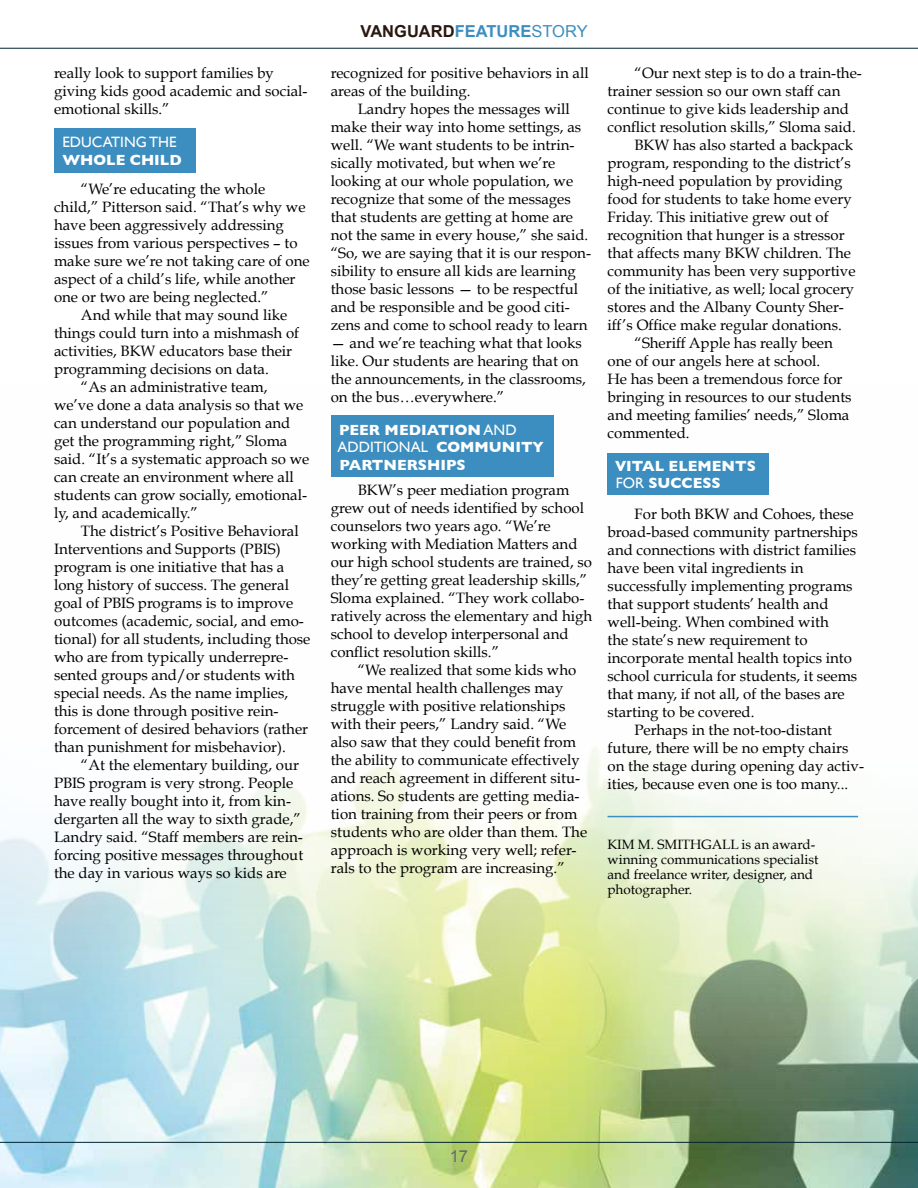
<style>
.page{position:relative;width:918px;height:1188px;background:#fff}
.page>*{position:absolute;margin:0;border:0;box-sizing:border-box;transform-origin:0 0}
.t1{font:700 16.5px "Arial";color:#2a1710}
.t2{font:16.5px "Arial";color:#5f6c71}
.t3{font:15px/18px "Book Antiqua";color:#000}
.t4{font:700 15px/16.5px "Gill Sans";color:#fff}
.t5{font:15px "Gill Sans";color:#fff}
.t6{font:13.5px/15px "Book Antiqua";color:#000}
.s1{color:#3c8ec0}
.s2{font-weight:400;color:#3c8ec0}
.s3{font-weight:400}
</style>
<div class="page">
<img style="left:0;top:453px;width:918px;height:735px">
<hr style="left:0;top:48px;width:918px;height:1px;background:#00232f">
<hr style="left:0;top:1142px;width:918px;height:1px;background:#00232f">
<div style="left:54px;top:128px;width:141px;height:44px;background:#3c8ec0"></div>
<div style="left:331px;top:415px;width:223px;height:62px;background:#3c8ec0"></div>
<div style="left:608px;top:453px;width:162px;height:42px;background:#3c8ec0"></div>
<hr style="left:608px;top:816px;width:250px;height:1px;background:#3c8ec0">
<p class="t3" style="left:54px;top:64px;width:255px">really look to support families by giving kids good academic and social&shy;emotional skills.”</p>
<p class="t5" style="left:62px;top:134px;width:116px">EDUCATING THE</p>
<p class="t4" style="left:62px;top:152px;width:121px">WHOLE CHILD</p>
<p class="t3" style="left:54px;top:180px;width:257px;text-indent:27px">“We’re educating the whole child,” Pitterson said. “That’s why we have been aggressively addressing issues from various perspectives – to make sure we’re not taking care of one aspect of a child’s life, while another one or two are being neglected.”</p>
<p class="t3" style="left:81px;top:306px;width:208px">And while that may sound like</p>
<p class="t3" style="left:54px;top:324px;width:247px">things could turn into a mishmash of</p>
<p class="t3" style="left:54px;top:342px;width:240px">activities, BKW educators base their</p>
<p class="t3" style="left:54px;top:360px;width:216px">programming decisions on data.</p>
<p class="t3" style="left:81px;top:378px;width:188px">“As an administrative team,</p>
<p class="t3" style="left:54px;top:396px;width:251px">we’ve done a data analysis so that we</p>
<p class="t3" style="left:54px;top:414px;width:238px">can understand our population and</p>
<p class="t3" style="left:54px;top:432px;width:235px">get the programming right,” Sloma</p>
<p class="t3" style="left:54px;top:450px;width:257px">said. “It’s a systematic approach so we</p>
<p class="t3" style="left:54px;top:468px;width:241px">can create an environment where all</p>
<p class="t3" style="left:54px;top:486px;width:255px">students can grow socially, emotional-</p>
<p class="t3" style="left:54px;top:504px;width:146px">ly, and academically.”</p>
<p class="t3" style="left:81px;top:522px;width:219px">The district’s Positive Behavioral</p>
<p class="t3" style="left:54px;top:540px;width:228px">Interventions and Supports (PBIS)</p>
<p class="t3" style="left:54px;top:558px;width:232px">program is one initiative that has a</p>
<p class="t3" style="left:54px;top:576px;width:237px">long history of success. The general</p>
<p class="t3" style="left:54px;top:594px;width:241px">goal of PBIS programs is to improve</p>
<p class="t3" style="left:54px;top:612px;width:251px">outcomes (academic, social, and emo-</p>
<p class="t3" style="left:54px;top:630px;width:258px">tional) for all students, including those</p>
<p class="t3" style="left:54px;top:648px;width:236px">who are from typically underrepre-</p>
<p class="t3" style="left:54px;top:666px;width:242px">sented groups and/or students with</p>
<p class="t3" style="left:54px;top:684px;width:236px">special needs. As the name implies,</p>
<p class="t3" style="left:54px;top:702px;width:226px">this is done through positive rein-</p>
<p class="t3" style="left:54px;top:720px;width:256px">forcement of desired behaviors (rather</p>
<p class="t3" style="left:54px;top:738px;width:233px">than punishment for misbehavior).</p>
<p class="t3" style="left:81px;top:756px;width:219px">“At the elementary building, our</p>
<p class="t3" style="left:54px;top:774px;width:241px">PBIS program is very strong. People</p>
<p class="t3" style="left:54px;top:792px;width:238px">have really bought into it, from kin-</p>
<p class="t3" style="left:54px;top:810px;width:248px">dergarten all the way to sixth grade,”</p>
<p class="t3" style="left:54px;top:828px;width:250px">Landry said. “Staff members are rein-</p>
<p class="t3" style="left:54px;top:846px;width:251px">forcing positive messages throughout</p>
<p class="t3" style="left:54px;top:864px;width:234px">the day in various ways so kids are</p>
<p class="t1" style="left:361px;top:20px;width:229px">VANGUARD<span class="s1">FEATURE</span><span class="s2">STORY</span></p>
<p class="t3" style="left:331px;top:64px;width:260px">recognized for positive behaviors in all areas of the building.</p>
<p class="t3" style="left:331px;top:100px;width:262px;text-indent:27px">Landry hopes the messages will make their way into home settings, as well. “We want students to be intrin&shy;sically motivated, but when we’re looking at our whole population, we recognize that some of the messages that students are getting at home are not the same in every house,” she said. “So, we are saying that it is our respon&shy;sibility to ensure all kids are learning those basic lessons — to be respectful and be responsible and be good citi&shy;zens and come to school ready to learn</p>
<p class="t3" style="left:331px;top:334px;width:257px">— and we’re teaching what that looks like. Our students are hearing that on the announcements, in the classrooms, on the bus…everywhere.”</p>
<p class="t4" style="left:338px;top:422px;width:208px">PEER MEDIATION <span class="s3">AND<br>ADDITIONAL</span> COMMUNITY</p>
<p class="t4" style="left:340px;top:456px;width:128px">PARTNERSHIPS</p>
<p class="t3" style="left:331px;top:481px;width:263px;text-indent:27px">BKW’s peer mediation program grew out of needs identified by school counselors two years ago. “We’re working with Mediation Matters and our high school students are trained, so they’re getting great leadership skills,” Sloma explained. “They work collabo&shy;ratively across the elementary and high school to develop interpersonal and conflict resolution skills.”</p>
<p class="t3" style="left:331px;top:661px;width:258px;text-indent:27px">“We realized that some kids who have mental health challenges may struggle with positive relationships with their peers,” Landry said. “We also saw that they could benefit from the ability to communicate effectively and reach agreement in different situ&shy;ations. So students are getting media&shy;tion training from their peers or from students who are older than them. The approach is working very well; refer&shy;rals to the program are increasing.”</p>
<p class="t3" style="left:634px;top:64px;width:229px">“Our next step is to do a train-the-</p>
<p class="t3" style="left:608px;top:82px;width:235px">trainer session so our own staff can</p>
<p class="t3" style="left:608px;top:100px;width:243px">continue to give kids leadership and</p>
<p class="t3" style="left:608px;top:118px;width:250px">conflict resolution skills,” Sloma said.</p>
<p class="t3" style="left:634px;top:136px;width:220px">BKW has also started a backpack</p>
<p class="t3" style="left:608px;top:154px;width:245px">program, responding to the district’s</p>
<p class="t3" style="left:608px;top:172px;width:236px">high-need population by providing</p>
<p class="t3" style="left:608px;top:190px;width:246px">food for students to take home every</p>
<p class="t3" style="left:608px;top:208px;width:223px">Friday. This initiative grew out of</p>
<p class="t3" style="left:608px;top:226px;width:239px">recognition that hunger is a stressor</p>
<p class="t3" style="left:608px;top:244px;width:245px">that affects many BKW children. The</p>
<p class="t3" style="left:608px;top:262px;width:250px">community has been very supportive</p>
<p class="t3" style="left:608px;top:280px;width:248px">of the initiative, as well; local grocery</p>
<p class="t3" style="left:608px;top:298px;width:238px">stores and the Albany County Sher-</p>
<p class="t3" style="left:608px;top:316px;width:236px">iff’s Office make regular donations.</p>
<p class="t3" style="left:634px;top:334px;width:200px">“Sheriff Apple has really been</p>
<p class="t3" style="left:608px;top:352px;width:214px">one of our angels here at school.</p>
<p class="t3" style="left:608px;top:370px;width:237px">He has been a tremendous force for</p>
<p class="t3" style="left:608px;top:388px;width:246px">bringing in resources to our students</p>
<p class="t3" style="left:608px;top:406px;width:243px">and meeting families’ needs,” Sloma</p>
<p class="t3" style="left:608px;top:424px;width:84px">commented.</p>
<p class="t4" style="left:615px;top:458px;width:142px">VITAL ELEMENTS<br><span class="s3">FOR</span> SUCCESS</p>
<p class="t3" style="left:634px;top:505px;width:221px">For both BKW and Cohoes, these</p>
<p class="t3" style="left:608px;top:523px;width:252px">broad-based community partnerships</p>
<p class="t3" style="left:608px;top:541px;width:250px">and connections with district families</p>
<p class="t3" style="left:608px;top:559px;width:197px">have been vital ingredients in</p>
<p class="t3" style="left:608px;top:577px;width:247px">successfully implementing programs</p>
<p class="t3" style="left:608px;top:595px;width:223px">that support students’ health and</p>
<p class="t3" style="left:608px;top:613px;width:223px">well-being. When combined with</p>
<p class="t3" style="left:608px;top:631px;width:202px">the state’s new requirement to</p>
<p class="t3" style="left:608px;top:649px;width:246px">incorporate mental health topics into</p>
<p class="t3" style="left:608px;top:667px;width:251px">school curricula for students, it seems</p>
<p class="t3" style="left:608px;top:685px;width:239px">that many, if not all, of the bases are</p>
<p class="t3" style="left:608px;top:703px;width:149px">starting to be covered.</p>
<p class="t3" style="left:634px;top:721px;width:199px">Perhaps in the not-too-distant</p>
<p class="t3" style="left:608px;top:739px;width:242px">future, there will be no empty chairs</p>
<p class="t3" style="left:608px;top:757px;width:258px">on the stage during opening day activ-</p>
<p class="t3" style="left:608px;top:775px;width:242px">ities, because even one is too many...</p>
<p class="t6" style="left:608px;top:837px;width:213px">KIM M. SMITHGALL is an award&shy;winning communications specialist and freelance writer, designer, and photographer.</p>
<p class="t2" style="left:450px;top:1146px;width:20px">17</p>
</div>
